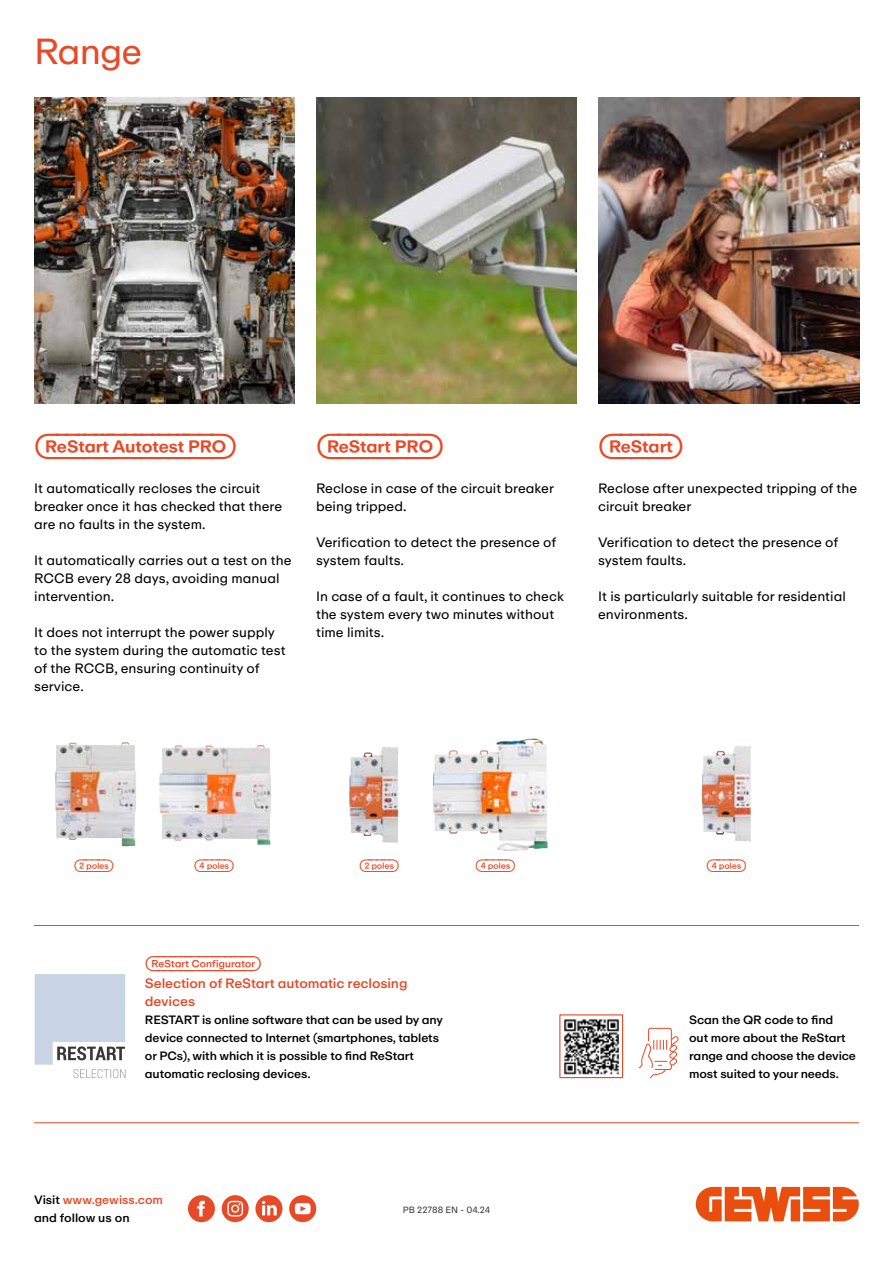
<style>
.page{position:relative;width:893px;height:1263px;background:#fff}
.page>*{position:absolute;margin:0;border:0;box-sizing:border-box;transform-origin:0 0}
.t1{font:36px "ABC Repro";color:#e84926}
.t2{font:500 30px "ABC Repro";letter-spacing:-.025em;color:#e84926}
.t3{font:18px "ABC Repro";letter-spacing:-.025em;color:#e84926}
.t4{font:15px "ABC Repro";letter-spacing:-.025em;color:#e84926}
.t5{font:13.5px/18px "ABC Repro";color:#000}
.t6{font:500 13.5px/18px "ABC Repro";letter-spacing:-.01em;color:#e84926}
.t7{font:500 12px/18px "ABC Repro";letter-spacing:-.01em;color:#000}
.t8{font:9px "ABC Repro";color:#3a3b3b}
.s1{color:#e84926}
</style>
<div class="page">
<svg style="left:255px;top:1195px;width:27px;height:27px"></svg>
<svg style="left:289px;top:1195px;width:27px;height:27px"></svg>
<svg style="left:188px;top:1195px;width:27px;height:27px"></svg>
<svg style="left:222px;top:1195px;width:27px;height:27px"></svg>
<svg style="left:696px;top:1187px;width:163px;height:34px"></svg>
<div style="left:559px;top:1014px;width:64px;height:64px;border:1px solid #e84926"></div>
<img style="left:564px;top:1019px;width:56px;height:56px">
<svg style="left:639px;top:1027px;width:40px;height:52px"></svg>
<img style="left:159px;top:745px;width:112px;height:100px">
<img style="left:55px;top:742px;width:81px;height:104px">
<img style="left:433px;top:740px;width:114px;height:111px">
<img style="left:349px;top:747px;width:49px;height:95px">
<img style="left:702px;top:746px;width:49px;height:95px">
<svg style="left:35px;top:974px;width:91px;height:104px"></svg>
<hr style="left:34px;top:925px;width:825px;height:1px;background:#e84926">
<hr style="left:34px;top:1122px;width:825px;height:1px;background:#e84926">
<img style="left:34px;top:97px;width:261px;height:306px">
<img style="left:316px;top:97px;width:261px;height:306px">
<img style="left:598px;top:97px;width:261px;height:306px">
<h1 class="t1" style="left:34px;top:28px;width:110px">Range</h1>
<h2 class="t2" style="left:34px;top:427px;width:205px">ReStart Autotest PRO</h2>
<p class="t5" style="left:34px;top:479px;width:249px">It automatically recloses the circuit breaker once it has checked that there are no faults in the system.</p>
<p class="t5" style="left:34px;top:551px;width:259px">It automatically carries out a test on the<br>RCCB every 28 days, avoiding manual intervention.</p>
<p class="t5" style="left:34px;top:623px;width:253px">It does not interrupt the power supply to the system during the automatic test of the RCCB, ensuring continuity of service.</p>
<h2 class="t2" style="left:316px;top:427px;width:129px">ReStart PRO</h2>
<p class="t5" style="left:316px;top:479px;width:239px">Reclose in case of the circuit breaker being tripped.</p>
<p class="t5" style="left:316px;top:533px;width:242px">Verification to detect the presence of system faults.</p>
<p class="t5" style="left:316px;top:587px;width:249px">In case of a fault, it continues to check the system every two minutes without time limits.</p>
<h2 class="t2" style="left:598px;top:427px;width:87px">ReStart</h2>
<p class="t5" style="left:598px;top:479px;width:261px">Reclose after unexpected tripping of the circuit breaker</p>
<p class="t5" style="left:598px;top:533px;width:242px">Verification to detect the presence of system faults.</p>
<p class="t5" style="left:598px;top:587px;width:249px">It is particularly suitable for residential environments.</p>
<p class="t4" style="left:74px;top:856px;width:42px">2 poles</p>
<p class="t4" style="left:194px;top:856px;width:42px">4 poles</p>
<p class="t4" style="left:359px;top:856px;width:42px">2 poles</p>
<p class="t4" style="left:475px;top:856px;width:42px">4 poles</p>
<p class="t4" style="left:706px;top:856px;width:42px">4 poles</p>
<h3 class="t3" style="left:145px;top:952px;width:112px">ReStart Configurator</h3>
<p class="t6" style="left:145px;top:974px;width:264px">Selection of ReStart automatic reclosing devices</p>
<p class="t7" style="left:145px;top:1011px;width:300px">RESTART is online software that can be used by any device connected to Internet (smartphones, tablets or PCs), with which it is possible to find ReStart automatic reclosing devices.</p>
<p class="t7" style="left:34px;top:1191px;width:131px">Visit <span class="s1">www.gewiss.com </span>and follow us on</p>
<p class="t8" style="left:403px;top:1204px;width:89px">PB 22788 EN - 04.24</p>
<p class="t7" style="left:689px;top:1011px;width:168px">Scan the QR code to find<br>out more about the ReStart range and choose the device most suited to your needs.</p>
</div>
